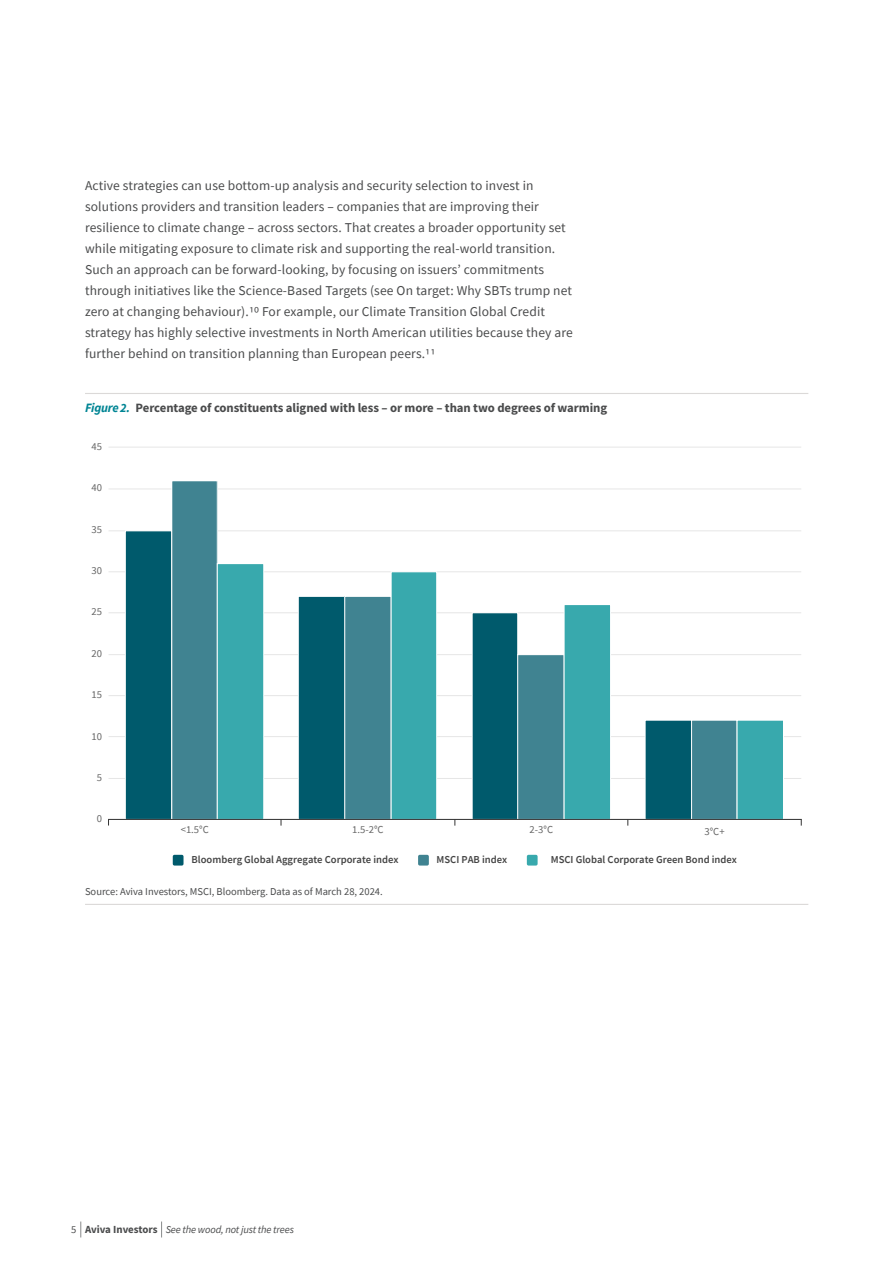
<style>
.page{position:relative;width:893px;height:1263px;background:#fff}
.page>*{position:absolute;margin:0;border:0;box-sizing:border-box;transform-origin:0 0}
.t1{font:13.5px/21px "Source Sans Pro";letter-spacing:.01em;color:#4a4b4c}
.t2{font:700 12.75px "Source Sans Pro";letter-spacing:-.005em;color:#4a4b4c}
.t3{font:600 10.65px "Source Sans Pro";color:#444}
.t4{font:10.65px "Source Sans Pro";color:#666}
.t5{font:10.5px "Source Sans Pro";color:#4a4b4c}
.t6{font:italic 10.5px "Source Sans Pro";letter-spacing:-.015em;color:#4a4b4c}
.s1{font-style:italic;color:#008594}
.s2{font-style:normal}
.s3{font-weight:700;font-style:normal;font-size:10.8px}
</style>
<div class="page">
<svg style="left:80px;top:1221px;width:1px;height:16px"></svg>
<svg style="left:161px;top:1221px;width:1px;height:16px"></svg>
<hr style="left:85px;top:393px;width:723px;height:1px;background:#dbd9d8">
<hr style="left:85px;top:904px;width:723px;height:1px;background:#dbd9d8">
<svg style="left:173px;top:855px;width:11px;height:10px"></svg>
<svg style="left:418px;top:855px;width:11px;height:10px"></svg>
<svg style="left:527px;top:855px;width:11px;height:10px"></svg>
<hr style="left:109px;top:778px;width:692px;height:1px;background:#e6e6e6">
<hr style="left:109px;top:736px;width:692px;height:1px;background:#e6e6e6">
<hr style="left:109px;top:695px;width:692px;height:1px;background:#e6e6e6">
<hr style="left:109px;top:654px;width:692px;height:1px;background:#e6e6e6">
<hr style="left:109px;top:612px;width:692px;height:1px;background:#e6e6e6">
<hr style="left:109px;top:571px;width:692px;height:1px;background:#e6e6e6">
<hr style="left:109px;top:530px;width:692px;height:1px;background:#e6e6e6">
<hr style="left:109px;top:489px;width:692px;height:1px;background:#e6e6e6">
<hr style="left:109px;top:447px;width:692px;height:1px;background:#e6e6e6">
<div style="left:125px;top:531px;width:47px;height:288px;background:#005a6c"></div>
<div style="left:125px;top:530px;width:47px;height:290px;border:1px solid #fff"></div>
<div style="left:298px;top:596px;width:47px;height:223px;background:#005a6c"></div>
<div style="left:298px;top:596px;width:47px;height:224px;border:1px solid #fff"></div>
<div style="left:472px;top:613px;width:46px;height:206px;background:#005a6c"></div>
<div style="left:645px;top:720px;width:47px;height:99px;background:#005a6c"></div>
<div style="left:172px;top:481px;width:45px;height:338px;background:#408391"></div>
<div style="left:171px;top:480px;width:47px;height:340px;border:1px solid #fff"></div>
<div style="left:345px;top:596px;width:46px;height:223px;background:#408391"></div>
<div style="left:344px;top:596px;width:47px;height:224px;border:1px solid #fff"></div>
<div style="left:518px;top:655px;width:46px;height:164px;background:#408391"></div>
<div style="left:517px;top:654px;width:47px;height:166px;border:1px solid #fff"></div>
<div style="left:692px;top:720px;width:45px;height:99px;background:#408391"></div>
<div style="left:691px;top:720px;width:46px;height:100px;border:1px solid #fff"></div>
<div style="left:217px;top:564px;width:47px;height:255px;background:#38a9ad"></div>
<div style="left:217px;top:563px;width:47px;height:257px;border:1px solid #fff"></div>
<div style="left:391px;top:572px;width:46px;height:247px;background:#38a9ad"></div>
<div style="left:391px;top:571px;width:46px;height:249px;border:1px solid #fff"></div>
<div style="left:564px;top:605px;width:46px;height:214px;background:#38a9ad"></div>
<div style="left:564px;top:604px;width:47px;height:216px;border:1px solid #fff"></div>
<div style="left:737px;top:720px;width:46px;height:99px;background:#38a9ad"></div>
<div style="left:737px;top:720px;width:47px;height:100px;border:1px solid #fff"></div>
<hr style="left:109px;top:819px;width:692px;height:1px;background:#333">
<p class="t1" style="left:85px;top:175px;width:489px">Active strategies can use bottom-up analysis and security selection to invest in solutions providers and transition leaders – companies that are improving their resilience to climate change – across sectors. That creates a broader opportunity set while mitigating exposure to climate risk and supporting the real-world transition.<br>Such an approach can be forward-looking, by focusing on issuers’ commitments through initiatives like the Science-Based Targets (see On target: Why SBTs trump net zero at changing behaviour).10 For example, our Climate Transition Global Credit strategy has highly selective investments in North American utilities because they are further behind on transition planning than European peers.11</p>
<p class="t2" style="left:85px;top:399px;width:524px"><span class="s1">Figure2.</span> Percentage of constituents aligned with less – or more – than two degrees of warming</p>
<p class="t4" style="left:91px;top:440px;width:12px">45</p>
<p class="t4" style="left:91px;top:481px;width:12px">40</p>
<p class="t4" style="left:91px;top:522px;width:12px">35</p>
<p class="t4" style="left:91px;top:564px;width:12px">30</p>
<p class="t4" style="left:91px;top:605px;width:12px">25</p>
<p class="t4" style="left:91px;top:646px;width:12px">20</p>
<p class="t4" style="left:91px;top:688px;width:12px">15</p>
<p class="t4" style="left:91px;top:729px;width:12px">10</p>
<p class="t4" style="left:97px;top:770px;width:7px">5</p>
<p class="t4" style="left:97px;top:812px;width:7px">0</p>
<p class="t4" style="left:181px;top:823px;width:30px">&lt;1.5°C</p>
<p class="t3" style="left:192px;top:853px;width:209px">Bloomberg Global Aggregate Corporate index</p>
<p class="t3" style="left:437px;top:853px;width:72px">MSCI PAB index</p>
<p class="t3" style="left:551px;top:853px;width:188px">MSCI Global Corporate Green Bond index</p>
<p class="t4" style="left:352px;top:823px;width:33px">1.5-2°C</p>
<p class="t4" style="left:530px;top:823px;width:25px">2-3°C</p>
<p class="t4" style="left:704px;top:824px;width:22px">3°C+</p>
<p class="t5" style="left:85px;top:884px;width:299px">Source: Aviva Investors, MSCI, Bloomberg. Data as of March 28, 2024.</p>
<p class="t6" style="left:71px;top:1223px;width:224px"><span class="s2">5</span> <span class="s3">Aviva Investors</span> See the wood, not just the trees</p>
</div>
